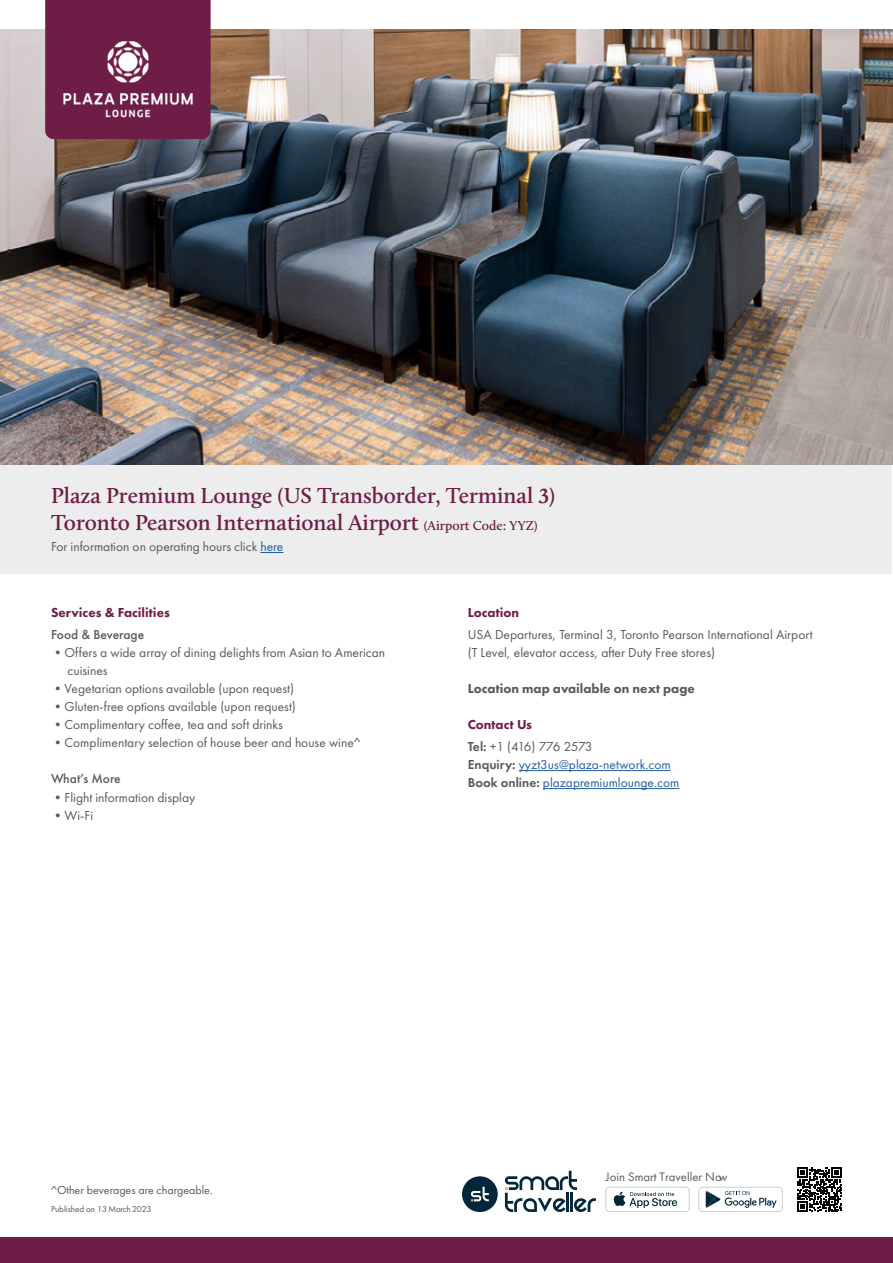
<style>
.page{position:relative;width:893px;height:1263px;background:#fff}
.page>*{position:absolute;margin:0;border:0;box-sizing:border-box;transform-origin:0 0}
.t1{font:600 22.5px/27px "Calluna";color:#6e1e46}
.t2{font:13.5px/18px "Futura PT";color:#58595b}
.t3{font:13.5px/18px "Futura PT";color:#215e9e}
.t4{font:800 13.5px "Futura PT";color:#58595b}
.t5{font:800 13.5px "Futura PT";color:#6e1e46}
.t6{font:500 13.5px "Futura PT";color:#58595b}
.t7{font:12.75px "Futura PT";color:#58595b}
.t8{font:12px "Futura PT";color:#58595b}
.t9{font:9px "Futura PT";letter-spacing:-.005em;color:#58595b}
.s1{font-family:"Garamond";font-weight:700}
.s2{font-size:13.5px}
.s3{color:#215e9e}
.s4{font-weight:800;color:#6e1e46}
.s5{font-weight:600}
.s6{font-weight:600;color:#58595b}
</style>
<div class="page">
<div style="left:462px;top:1176px;width:36px;height:36px;background:#02273a;border-radius:50%"></div>
<svg style="left:471px;top:1187px;width:18px;height:14px"></svg>
<svg style="left:505px;top:1171px;width:91px;height:41px"></svg>
<div style="left:605px;top:1187px;width:85px;height:25px;background:#d6d8d7;border-radius:4px"></div>
<div style="left:606px;top:1188px;width:83px;height:23px;background:#fff;border-radius:3px"></div>
<svg style="left:613px;top:1192px;width:64px;height:16px"></svg>
<div style="left:698px;top:1187px;width:85px;height:25px;background:#d6d8d7;border-radius:4px"></div>
<div style="left:699px;top:1188px;width:83px;height:23px;background:#fff;border-radius:3px"></div>
<svg style="left:706px;top:1191px;width:71px;height:17px"></svg>
<svg style="left:797px;top:1167px;width:45px;height:45px"></svg>
<div style="left:1px;top:464px;width:891px;height:110px;background:#ededee"></div>
<div style="left:0;top:1237px;width:893px;height:26px;background:#6e1e46"></div>
<img style="left:1px;top:29px;width:891px;height:435px">
<svg style="left:260px;top:552px;width:23px;height:1px"></svg>
<hr style="left:519px;top:770px;width:152px;height:1px;background:#215e9e">
<hr style="left:543px;top:788px;width:136px;height:1px;background:#215e9e">
<div style="left:45px;top:0;width:166px;height:139px;background:#6e1e46"></div>
<img style="left:61px;top:39px;width:134px;height:79px">
<h1 class="t1" style="left:51px;top:482px;width:506px">Plaza Premium Lounge (US Transborder, Terminal <span class="s1">3</span>)<br>Toronto Pearson International Airport <span class="s2">(Airport Code: YYZ)</span></h1>
<p class="t2" style="left:51px;top:538px;width:234px">For information on operating hours click <span class="s3">here</span></p>
<p class="t5" style="left:51px;top:604px;width:120px">Services &amp; Facilities</p>
<p class="t6" style="left:51px;top:626px;width:95px">Food &amp; Beverage</p>
<p class="t2" style="left:68px;top:643px;width:319px;text-indent:-16px">•Offers a wide array of dining delights from Asian to American cuisines</p>
<p class="t2" style="left:51px;top:679px;width:245px">•Vegetarian options available (upon request)</p>
<p class="t2" style="left:51px;top:697px;width:246px">•Gluten-free options available (upon request)</p>
<p class="t2" style="left:51px;top:715px;width:234px">•Complimentary coffee, tea and soft drinks</p>
<p class="t2" style="left:51px;top:733px;width:311px">•Complimentary selection of house beer and house wine^</p>
<p class="t6" style="left:51px;top:770px;width:71px">What’s More</p>
<p class="t2" style="left:51px;top:789px;width:146px">•Flight information display</p>
<p class="t2" style="left:51px;top:807px;width:44px">•Wi-Fi</p>
<p class="t5" style="left:468px;top:604px;width:53px">Location</p>
<p class="t2" style="left:468px;top:625px;width:346px">USA Departures, Terminal 3, Toronto Pearson International Airport (T Level, elevator access, after Duty Free stores)</p>
<p class="t4" style="left:468px;top:680px;width:229px">Location map available on next page</p>
<p class="t2" style="left:468px;top:713px;width:126px;line-height:22.2px"><span class="s4">Contact Us<br></span><span class="s5">Tel:</span> +1 (416) 776 2573</p>
<p class="t3" style="left:468px;top:756px;width:213px"><span class="s6">Enquiry:</span> yyzt3us@plaza-network.com<br><span class="s6">Book online:</span> plazapremiumlounge.com</p>
<p class="t8" style="left:51px;top:1183px;width:163px">^Other beverages are chargeable.</p>
<p class="t9" style="left:51px;top:1203px;width:102px">Published on 13 March 2023</p>
<p class="t7" style="left:606px;top:1169px;width:123px">Join Smart Traveller Now</p>
</div>
